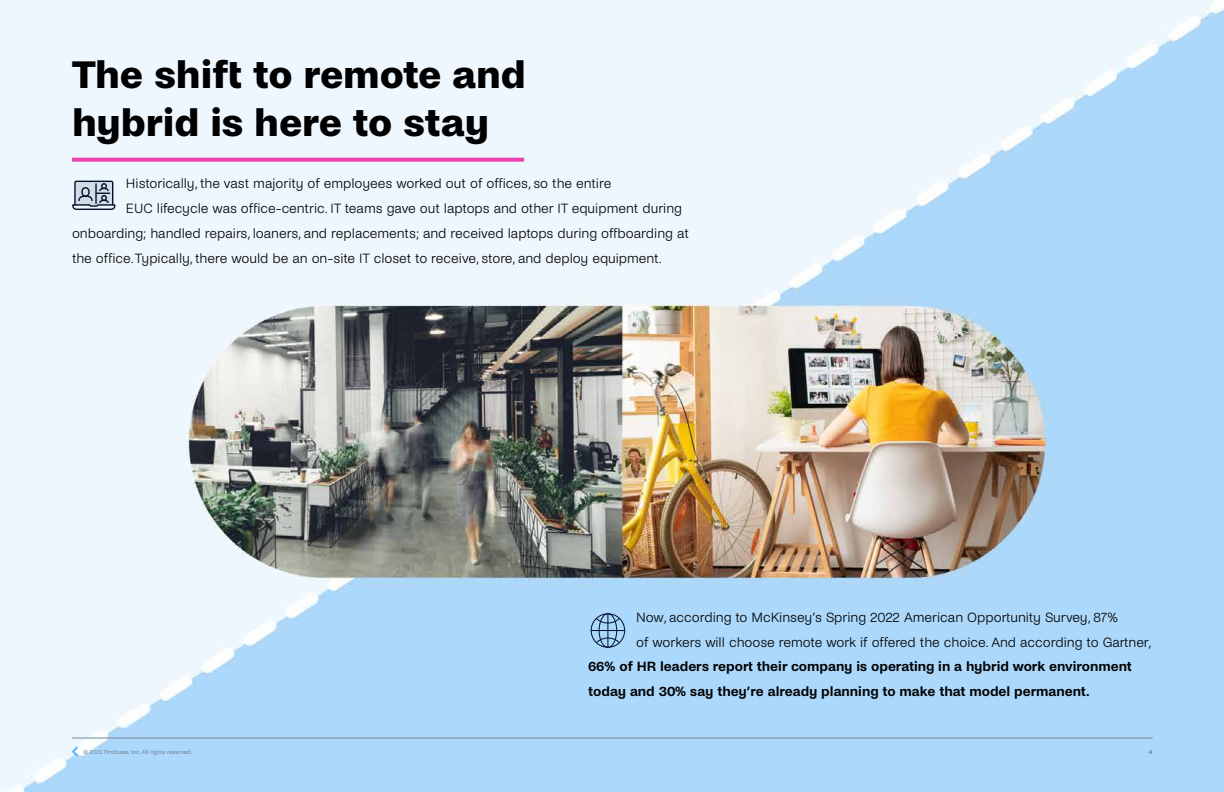
<style>
.page{position:relative;width:1224px;height:792px;background:#fff}
.page>*{position:absolute;margin:0;border:0;box-sizing:border-box;transform-origin:0 0}
.t1{font:700 40px/48px "Noi Grotesk";color:#000}
.t2{font:300 14px/24.8px "Noi Grotesk";color:#000}
.t3{font:600 14px/24.8px "Noi Grotesk";color:#000}
.t4{font:6px "Noi Grotesk";letter-spacing:-.005em;color:#74889d}
.t5{font:700 6px "Noi Grotesk";color:#74889d}
</style>
<div class="page">
<img style="left:0;top:0;width:1224px;height:792px">
<svg style="left:72px;top:158px;width:452px;height:4px;fill:#ef42ae"></svg>
<hr style="left:72px;top:738px;width:1081px;height:1px;background:#74889d">
<svg style="left:72px;top:746px;width:5px;height:11px"></svg>
<svg style="left:72px;top:180px;width:44px;height:30px"></svg>
<svg style="left:591px;top:613px;width:34px;height:35px"></svg>
<hr style="left:591px;top:630px;width:34px;height:1px;background:#00122d">
<hr style="left:607px;top:613px;width:1px;height:35px;background:#00122d">
<h1 class="t1" style="left:72px;top:51px;width:455px">The shift to remote and hybrid is here to stay</h1>
<p class="t2" style="left:126px;top:172px;width:487px">Historically, the vast majority of employees worked out of offices, so the entire</p>
<p class="t2" style="left:126px;top:196px;width:558px">EUC lifecycle was office-centric. IT teams gave out laptops and other IT equipment during</p>
<p class="t2" style="left:72px;top:221px;width:618px">onboarding; handled repairs, loaners, and replacements; and received laptops during offboarding at</p>
<p class="t2" style="left:72px;top:246px;width:592px">the office. Typically, there would be an on-site IT closet to receive, store, and deploy equipment.</p>
<p class="t2" style="left:636px;top:605px;width:517px">Now, according to McKinsey’s Spring 2022 American Opportunity Survey, 87%<br>of workers will choose remote work if offered the choice. And according to Gartner,</p>
<p class="t3" style="left:588px;top:655px;width:545px">66% of HR leaders report their company is operating in a hybrid work environment today and 30% say they’re already planning to make that model permanent.</p>
<p class="t4" style="left:84px;top:749px;width:110px">© 2023 Firstbase, Inc. All rights reserved.</p>
<p class="t5" style="left:1149px;top:748px;width:5px">4</p>
</div>
